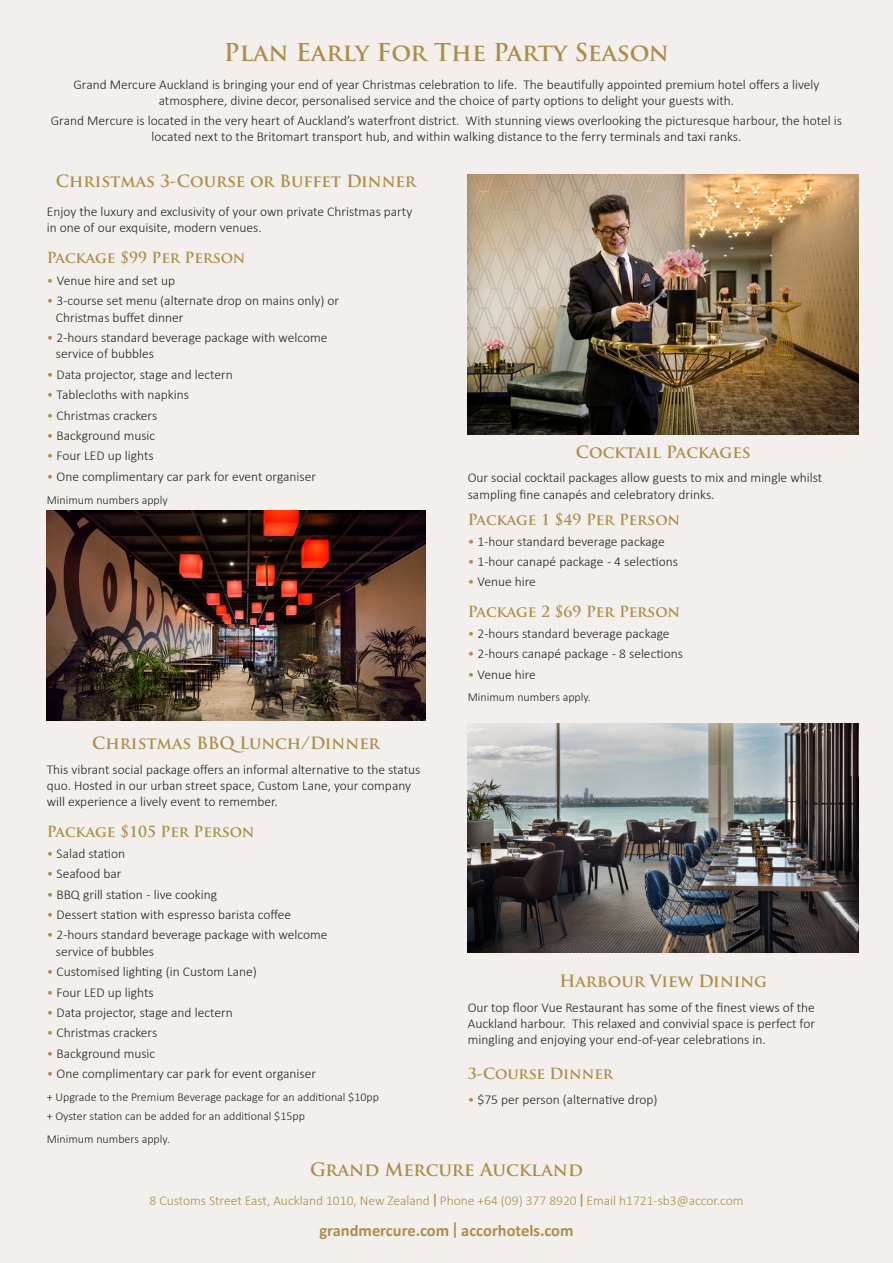
<style>
.page{position:relative;width:893px;height:1263px;background:#f2efed}
.page>*{position:absolute;margin:0;border:0;box-sizing:border-box;transform-origin:0 0}
.t1{font:700 24px "Trajan Pro";color:#ad8e48}
.t2{font:700 18px "Trajan Pro";color:#ad8e48}
.t3{font:700 16.5px "Trajan Pro";color:#ad8e48}
.t4{font:700 16.5px "Calibri";color:#ad8e48}
.t5{font:700 15px "Trajan Pro";color:#ad8e48}
.t6{font:300 13.5px/16.2px "Calibri";color:#232424}
.t7{font:300 13.5px "Calibri";color:#ad8e48}
.t8{font:300 12px/18.6px "Calibri";color:#232424}
.s1{color:#ad8e48}
.s2{font-family:"Montserrat";font-weight:500}
</style>
<div class="page">
<img style="left:468px;top:174px;width:391px;height:260px">
<img style="left:47px;top:510px;width:378px;height:211px">
<img style="left:468px;top:724px;width:391px;height:228px">
<h1 class="t1" style="left:224px;top:37px;width:446px">Plan Early For The Party Season</h1>
<p class="t6" style="left:73px;top:76px;width:747px;text-align:center">Grand Mercure Auckland is bringing your end of year Christmas celebration to life. The beautifully appointed premium hotel offers a lively atmosphere, divine decor, personalised service and the choice of party options to delight your guests with.</p>
<p class="t6" style="left:51px;top:112px;width:793px;text-align:center">Grand Mercure is located in the very heart of Auckland’s waterfront district. With stunning views overlooking the picturesque harbour, the hotel is located next to the Britomart transport hub, and within walking distance to the ferry terminals and taxi ranks.</p>
<p class="t3" style="left:56px;top:170px;width:362px">Christmas 3-Course or Buffet Dinner</p>
<p class="t6" style="left:47px;top:203px;width:367px">Enjoy the luxury and exclusivity of your own private Christmas party in one of our exquisite, modern venues.</p>
<p class="t5" style="left:47px;top:248px;width:200px">Package $99 Per Person</p>
<p class="t6" style="left:47px;top:272px;width:130px"><span class="s1">•</span> Venue hire and set up</p>
<p class="t6" style="left:56px;top:293px;width:285px;text-indent:-9px"><span class="s1">•</span> 3-course set menu (alternate drop on mains only) or<br>Christmas buffet dinner</p>
<p class="t6" style="left:56px;top:329px;width:273px;text-indent:-9px"><span class="s1">•</span> 2-hours standard beverage package with welcome service of bubbles</p>
<p class="t6" style="left:47px;top:366px;width:187px"><span class="s1">•</span> Data projector, stage and lectern</p>
<p class="t6" style="left:47px;top:386px;width:144px"><span class="s1">•</span> Tablecloths with napkins</p>
<p class="t6" style="left:47px;top:407px;width:112px"><span class="s1">•</span> Christmas crackers</p>
<p class="t6" style="left:47px;top:427px;width:110px"><span class="s1">•</span> Background music</p>
<p class="t6" style="left:47px;top:448px;width:108px"><span class="s1">•</span> Four LED up lights</p>
<p class="t6" style="left:47px;top:468px;width:271px"><span class="s1">•</span> One complimentary car park for event organiser</p>
<p class="t8" style="left:47px;top:490px;width:123px">Minimum numbers apply</p>
<p class="t3" style="left:92px;top:733px;width:289px">Christmas BBQLunch/Dinner</p>
<p class="t6" style="left:47px;top:761px;width:375px">This vibrant social package offers an informal alternative to the status quo. Hosted in our urban street space, Custom Lane, your company will experience a lively event to remember.</p>
<p class="t5" style="left:47px;top:822px;width:209px">Package $105 Per Person</p>
<p class="t6" style="left:47px;top:845px;width:80px"><span class="s1">•</span> Salad station</p>
<p class="t6" style="left:47px;top:865px;width:76px"><span class="s1">•</span> Seafood bar</p>
<p class="t6" style="left:47px;top:886px;width:172px"><span class="s1">•</span> BBQ grill station - live cooking</p>
<p class="t6" style="left:47px;top:906px;width:246px"><span class="s1">•</span> Dessert station with espresso barista coffee</p>
<p class="t6" style="left:56px;top:927px;width:273px;text-indent:-9px"><span class="s1">•</span> 2-hours standard beverage package with welcome service of bubbles</p>
<p class="t6" style="left:47px;top:963px;width:212px"><span class="s1">•</span> Customised lighting (in Custom Lane)</p>
<p class="t6" style="left:47px;top:984px;width:108px"><span class="s1">•</span> Four LED up lights</p>
<p class="t6" style="left:47px;top:1004px;width:187px"><span class="s1">•</span> Data projector, stage and lectern</p>
<p class="t6" style="left:47px;top:1025px;width:112px"><span class="s1">•</span> Christmas crackers</p>
<p class="t6" style="left:47px;top:1045px;width:110px"><span class="s1">•</span> Background music</p>
<p class="t6" style="left:47px;top:1066px;width:271px"><span class="s1">•</span> One complimentary car park for event organiser</p>
<p class="t8" style="left:47px;top:1088px;width:334px">+ Upgrade to the Premium Beverage package for an additional $10pp + Oyster station can be added for an additional $15pp</p>
<p class="t8" style="left:47px;top:1129px;width:125px">Minimum numbers apply.</p>
<p class="t3" style="left:576px;top:441px;width:177px">Cocktail Packages</p>
<p class="t6" style="left:468px;top:470px;width:356px">Our social cocktail packages allow guests to mix and mingle whilst sampling fine canapés and celebratory drinks.</p>
<p class="t5" style="left:468px;top:510px;width:214px">Package 1 $49 Per Person</p>
<p class="t6" style="left:468px;top:533px;width:198px"><span class="s1">•</span> 1-hour standard beverage package</p>
<p class="t6" style="left:468px;top:553px;width:212px"><span class="s1">•</span> 1-hour canapé package - 4 selections</p>
<p class="t6" style="left:468px;top:574px;width:70px"><span class="s1">•</span> Venue hire</p>
<p class="t5" style="left:468px;top:602px;width:214px">Package 2 $69 Per Person</p>
<p class="t6" style="left:468px;top:625px;width:203px"><span class="s1">•</span> 2-hours standard beverage package</p>
<p class="t6" style="left:468px;top:645px;width:217px"><span class="s1">•</span> 2-hours canapé package - 8 selections</p>
<p class="t6" style="left:468px;top:666px;width:70px"><span class="s1">•</span> Venue hire</p>
<p class="t8" style="left:468px;top:688px;width:125px">Minimum numbers apply.</p>
<p class="t3" style="left:559px;top:971px;width:209px">Harbour View Dining</p>
<p class="t6" style="left:468px;top:999px;width:349px;text-align:justify">Our top floor Vue Restaurant has some of the finest views of the Auckland harbour. This relaxed and convivial space is perfect for mingling and enjoying your end-of-year celebrations in.</p>
<p class="t5" style="left:468px;top:1064px;width:147px">3-Course Dinner</p>
<p class="t6" style="left:468px;top:1091px;width:191px"><span class="s1">•</span> $75 per person (alternative drop)</p>
<h2 class="t2" style="left:310px;top:1158px;width:274px">Grand Mercure Auckland</h2>
<p class="t7" style="left:150px;top:1192px;width:595px">8 Customs Street East, Auckland 1010, New Zealand <span class="s2">|</span> Phone +64 (09) 377 8920 <span class="s2">|</span> Email h1721-sb3@accor.com</p>
<p class="t4" style="left:319px;top:1219px;width:256px">grandmercure.com <span class="s2">|</span> accorhotels.com</p>
</div>
